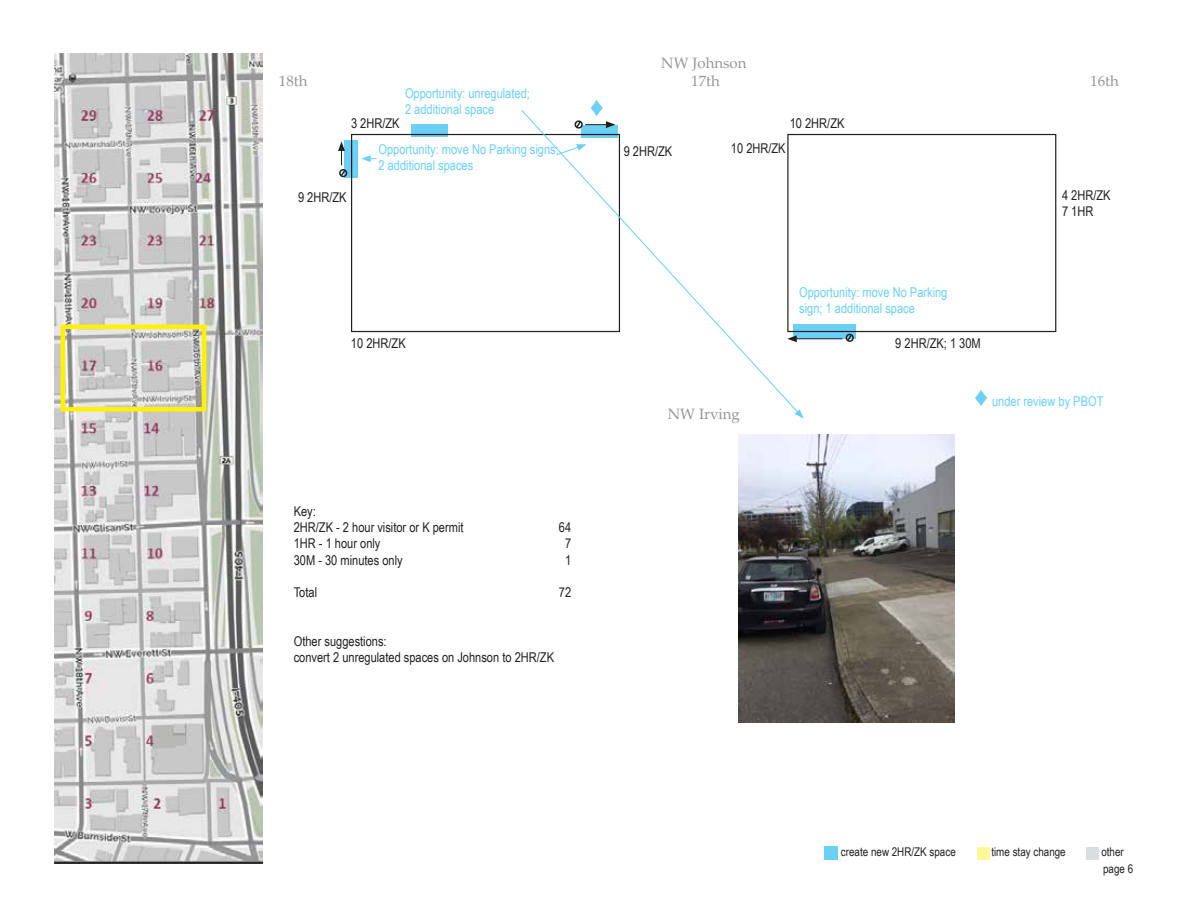
<style>
.page{position:relative;width:1188px;height:918px;background:#fff}
.page>*{position:absolute;margin:0;border:0;box-sizing:border-box;transform-origin:0 0}
.t1{font:27px "Arial Narrow";color:#6bcff6}
.t2{font:15px "Palatino Linotype";color:#939598}
.t3{font:13.5px/16.2px "Arial Narrow";color:#231f20}
.t4{font:13.5px/16.2px "Arial Narrow";color:#6bcff6}
.t5{font:12px "Arial Narrow";color:#231f20}
.s1{font-size:27px}
</style>
<div class="page">
<div style="left:824px;top:846px;width:14px;height:14px;background:#6bcff6"></div>
<div style="left:1086px;top:847px;width:13px;height:13px;background:#dcdddf"></div>
<div style="left:977px;top:847px;width:13px;height:13px;background:#fff79a"></div>
<img style="left:54px;top:54px;width:208px;height:810px">
<div style="left:61px;top:325px;width:145px;height:86px;border:4px solid #fff101"></div>
<div style="left:787px;top:134px;width:269px;height:198px;border:1px solid #231f20"></div>
<svg style="left:411px;top:124px;width:37px;height:13px"></svg>
<svg style="left:361px;top:155px;width:15px;height:7px"></svg>
<svg style="left:345px;top:140px;width:13px;height:38px"></svg>
<svg style="left:338px;top:141px;width:9px;height:36px"></svg>
<img style="left:739px;top:434px;width:216px;height:288px">
<svg style="left:521px;top:110px;width:279px;height:304px"></svg>
<svg style="left:795px;top:409px;width:9px;height:9px"></svg>
<svg style="left:793px;top:324px;width:62px;height:14px"></svg>
<div style="left:846px;top:334px;width:8px;height:8px;border:2px solid #231f20;border-radius:50%"></div>
<svg style="left:846px;top:333px;width:7px;height:9px"></svg>
<hr style="left:794px;top:338px;width:48px;height:1px;background:#231f20">
<svg style="left:787px;top:335px;width:10px;height:7px"></svg>
<p class="t2" style="left:661px;top:52px;width:87px">NW Johnson</p>
<p class="t2" style="left:279px;top:70px;width:30px">18th</p>
<p class="t2" style="left:691px;top:70px;width:30px">17th</p>
<p class="t2" style="left:1090px;top:70px;width:30px">16th</p>
<p class="t4" style="left:405px;top:84px;width:126px">Opportunity: unregulated;<br>2 additional space</p>
<p class="t4" style="left:379px;top:141px;width:182px">Opportunity: move No Parking signs;<br>2 additional spaces</p>
<h1 class="t1" style="left:591px;top:86px;width:15px">♦</h1>
<p class="t3" style="left:351px;top:115px;width:50px">3 2HR/ZK</p>
<p class="t3" style="left:790px;top:115px;width:56px">10 2HR/ZK</p>
<p class="t3" style="left:624px;top:142px;width:50px">9 2HR/ZK</p>
<p class="t3" style="left:731px;top:140px;width:56px">10 2HR/ZK</p>
<p class="t3" style="left:298px;top:189px;width:50px">9 2HR/ZK</p>
<p class="t3" style="left:1062px;top:186px;width:50px">4 2HR/ZK<br>7 1HR</p>
<p class="t3" style="left:351px;top:334px;width:56px">10 2HR/ZK</p>
<p class="t3" style="left:294px;top:503px;width:171px">Key:<br>2HR/ZK - 2 hour visitor or K permit</p>
<p class="t3" style="left:559px;top:519px;width:14px">64</p>
<p class="t3" style="left:294px;top:535px;width:88px">1HR - 1 hour only</p>
<p class="t3" style="left:565px;top:535px;width:8px">7</p>
<p class="t3" style="left:294px;top:551px;width:110px">30M - 30 minutes only</p>
<p class="t3" style="left:565px;top:551px;width:8px">1</p>
<p class="t3" style="left:294px;top:584px;width:25px">Total</p>
<p class="t3" style="left:559px;top:584px;width:14px">72</p>
<p class="t3" style="left:294px;top:632px;width:262px">Other suggestions:<br>convert 2 unregulated spaces on Johnson to 2HR/ZK</p>
<p class="t2" style="left:668px;top:403px;width:74px">NW Irving</p>
<p class="t4" style="left:799px;top:284px;width:150px">Opportunity: move No Parking sign; 1 additional space</p>
<p class="t3" style="left:895px;top:335px;width:87px">9 2HR/ZK; 1 30M</p>
<p class="t4" style="left:975px;top:393px;width:130px"><span class="s1">♦</span> under review by PBOT</p>
<p class="t5" style="left:841px;top:843px;width:116px">create new 2HR/ZK space</p>
<p class="t5" style="left:991px;top:843px;width:76px">time stay change</p>
<p class="t5" style="left:1101px;top:843px;width:24px">other</p>
<p class="t5" style="left:1103px;top:860px;width:32px">page 6</p>
</div>
